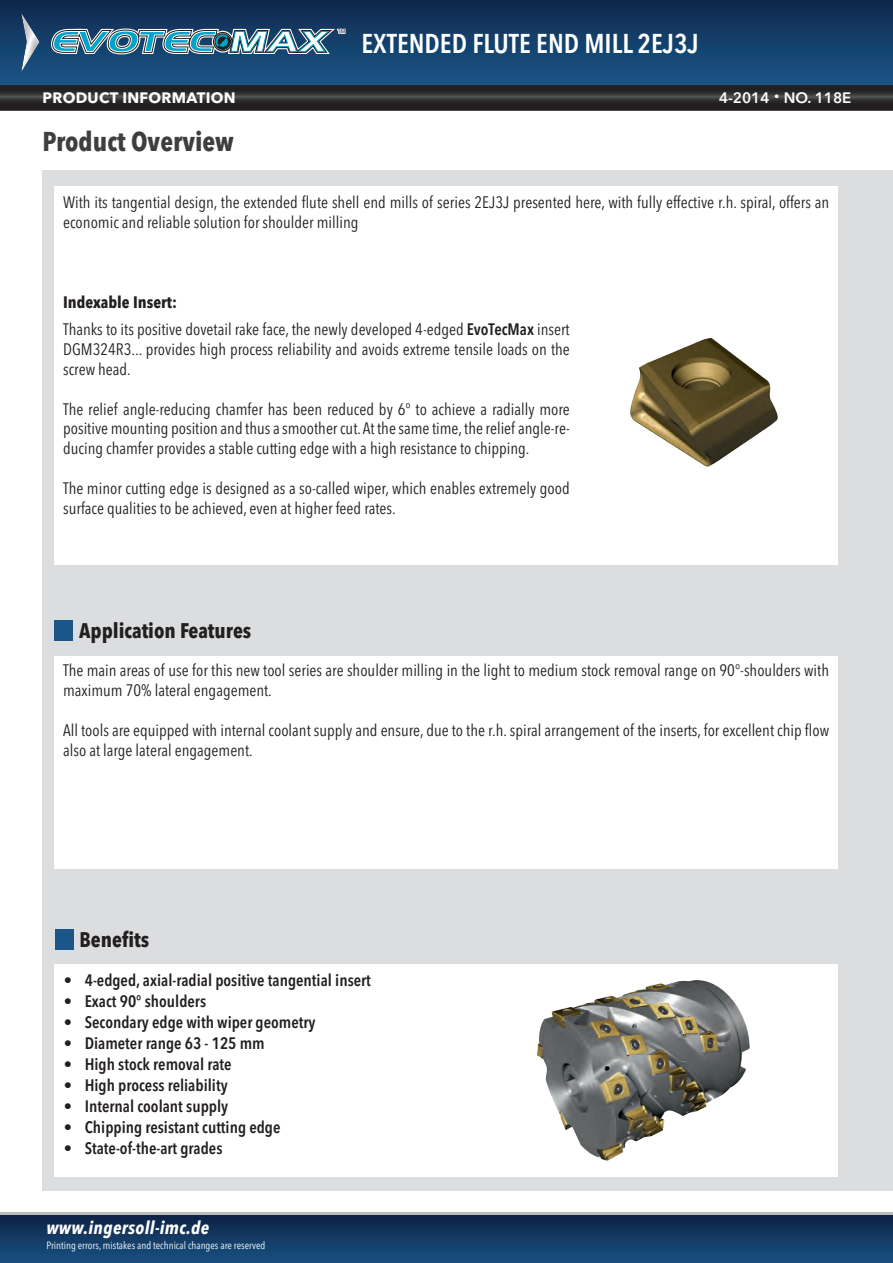
<style>
.page{position:relative;width:893px;height:1263px;background:#fff}
.page>*{position:absolute;margin:0;border:0;box-sizing:border-box;transform-origin:0 0}
.t1{font:600 condensed 27px "Avenir Next LT Pro";color:#fff}
.t2{font:700 condensed 27px "Avenir Next LT Pro";color:#3e3e3f}
.t3{font:700 condensed 21px "Avenir Next LT Pro";color:#231f20}
.t4{font:italic 700 condensed 18px "Avenir Next LT Pro";letter-spacing:.02em;color:#fff}
.t5{font:condensed 16.5px/19.8px "Avenir Next LT Pro";color:#231f20}
.t6{font:600 condensed 16.5px "Avenir Next LT Pro";color:#231f20}
.t7{font:700 15px "Avenir Next LT Pro";letter-spacing:.02em;color:#fff}
.t8{font:600 15px "Avenir Next LT Pro";color:#fff}
.t9{font:condensed 10.5px "Avenir Next LT Pro";color:#fff}
.s1{font-weight:700}
.s2{font-weight:600}
</style>
<div class="page">
<div style="left:43px;top:170px;width:850px;height:1021px;background:#dcdddf"></div>
<svg style="left:0;top:1212px;width:893px;height:51px;background:#1c4169"></svg>
<svg style="left:0;top:0;width:893px;height:85px;background:#143e6a"></svg>
<svg style="left:0;top:85px;width:893px;height:26px;background:#2e2c2d"></svg>
<div style="left:18px;top:12px;width:23px;height:63px;background:#231f20;opacity:.5"></div>
<svg style="left:51px;top:29px;width:294px;height:25px"></svg>
<div style="left:55px;top:186px;width:783px;height:378px;background:#fff"></div>
<div style="left:55px;top:620px;width:18px;height:21px;background:#1a568a"></div>
<div style="left:55px;top:656px;width:783px;height:212px;background:#fff"></div>
<div style="left:55px;top:965px;width:783px;height:212px;background:#fff"></div>
<div style="left:55px;top:929px;width:18px;height:21px;background:#1a568a"></div>
<img style="left:630px;top:337px;width:148px;height:130px">
<img style="left:537px;top:980px;width:213px;height:181px">
<h1 class="t1" style="left:361px;top:27px;width:339px">EXTENDED FLUTE END MILL 2EJ3J</h1>
<p class="t7" style="left:43px;top:88px;width:195px">PRODUCT INFORMATION</p>
<p class="t8" style="left:719px;top:89px;width:134px">4-2014 <sup>•</sup> NO. 118E</p>
<h1 class="t2" style="left:43px;top:125px;width:193px">Product Overview</h1>
<p class="t5" style="left:63px;top:192px;width:768px">With its tangential design, the extended flute shell end mills of series 2EJ3J presented here, with fully effective r.h. spiral, offers an economic and reliable solution for shoulder milling</p>
<p class="t5" style="left:63px;top:288px;width:508px;line-height:27.3px"><span class="s1">Indexable Insert:<br></span>Thanks to its positive dovetail rake face, the newly developed 4-edged <span class="s2">EvoTecMax</span> insert</p>
<p class="t5" style="left:63px;top:339px;width:508px">DGM324R3... provides high process reliability and avoids extreme tensile loads on the screw head.</p>
<p class="t5" style="left:63px;top:399px;width:508px;text-align:justify">The relief angle-reducing chamfer has been reduced by 6° to achieve a radially more positive mounting position and thus a smoother cut. At the same time, the relief angle-re&shy;ducing chamfer provides a stable cutting edge with a high resistance to chipping.</p>
<p class="t5" style="left:63px;top:478px;width:508px">The minor cutting edge is designed as a so-called wiper, which enables extremely good surface qualities to be achieved, even at higher feed rates.</p>
<p class="t3" style="left:79px;top:618px;width:174px">Application Features</p>
<p class="t5" style="left:63px;top:661px;width:767px">The main areas of use for this new tool series are shoulder milling in the light to medium stock removal range on 90°-shoulders with maximum 70% lateral engagement.</p>
<p class="t5" style="left:63px;top:720px;width:767px">All tools are equipped with internal coolant supply and ensure, due to the r.h. spiral arrangement of the inserts, for excellent chip flow also at large lateral engagement.</p>
<p class="t3" style="left:80px;top:927px;width:71px">Benefits</p>
<p class="t6" style="left:64px;top:970px;width:309px">• 4-edged, axial-radial positive tangential insert</p>
<p class="t6" style="left:64px;top:991px;width:144px">• Exact 90° shoulders</p>
<p class="t6" style="left:64px;top:1012px;width:253px">• Secondary edge with wiper geometry</p>
<p class="t6" style="left:64px;top:1033px;width:202px">• Diameter range 63 - 125 mm</p>
<p class="t6" style="left:64px;top:1054px;width:169px">• High stock removal rate</p>
<p class="t6" style="left:64px;top:1075px;width:165px">• High process reliability</p>
<p class="t6" style="left:64px;top:1096px;width:166px">• Internal coolant supply</p>
<p class="t6" style="left:64px;top:1117px;width:218px">• Chipping resistant cutting edge</p>
<p class="t6" style="left:64px;top:1138px;width:160px">• State-of-the-art grades</p>
<p class="t4" style="left:46px;top:1216px;width:164px">www.ingersoll-imc.de</p>
<p class="t9" style="left:46px;top:1239px;width:220px">Printing errors, mistakes and technical changes are reserved</p>
</div>
